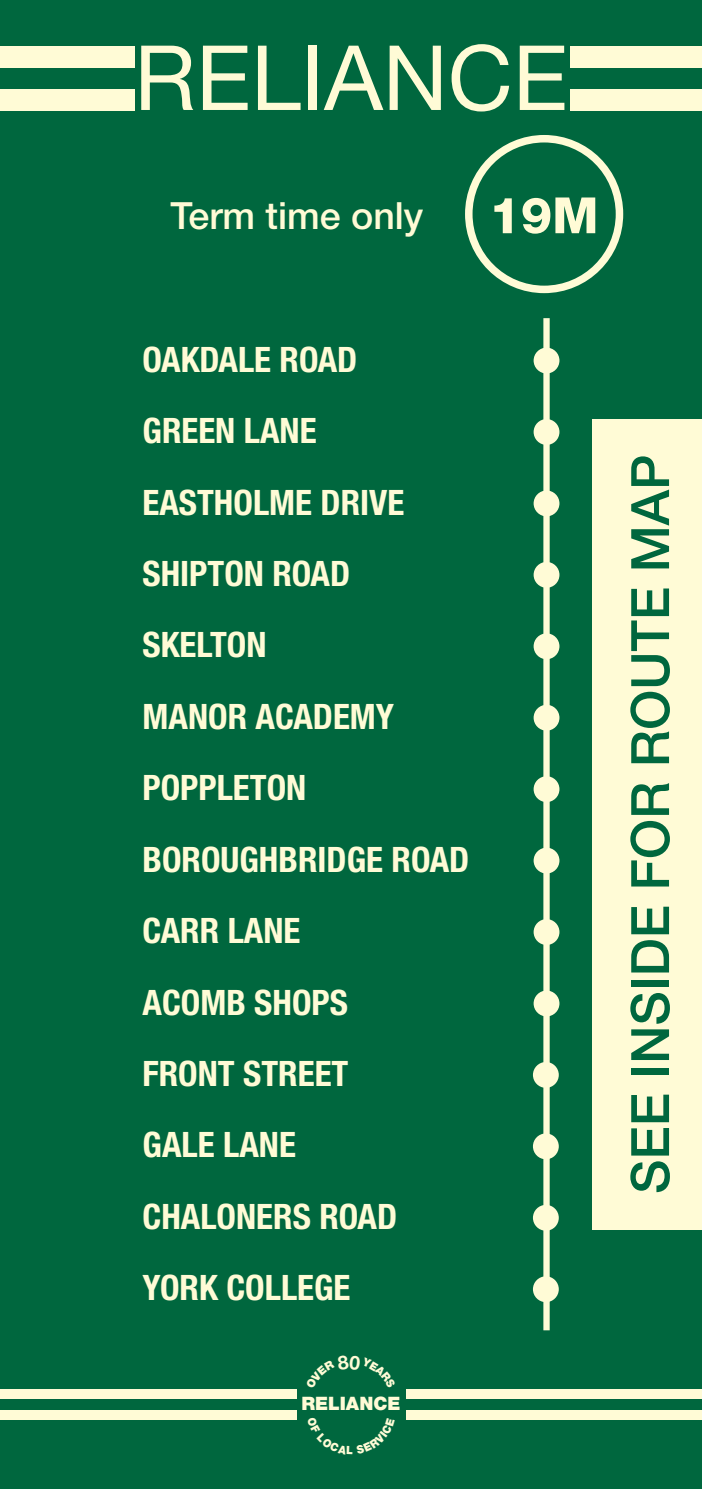
<style>
.page{position:relative;width:702px;height:1489px;background:#fff}
.page>*{position:absolute;margin:0;border:0;box-sizing:border-box;transform-origin:0 0}
.t1{font:90px "Helvetica Neue";color:#fffbd6}
.t2{font:500 53px "Helvetica Neue";color:#00673e}
.t3{font:800 50px "Helvetica Neue";color:#fffbd6}
.t4{font:500 37.5px "Helvetica Neue";color:#fffbd6}
.t5{font:700 condensed 35px/71.5px "Helvetica Neue";color:#fffbd6}
.t6{font:900 18.5px "Helvetica Neue";color:#fffbd6}
</style>
<div class="page">
<div style="left:0;top:0;width:702px;height:1488px;background:#00673e"></div>
<div style="left:0;top:47px;width:702px;height:21px;background:#fffbd6"></div>
<div style="left:0;top:89px;width:702px;height:21px;background:#fffbd6"></div>
<div style="left:135px;top:33px;width:434px;height:83px;background:#00673e"></div>
<div style="left:0;top:1389px;width:702px;height:9px;background:#fffbd6"></div>
<div style="left:0;top:1410px;width:702px;height:9px;background:#fffbd6"></div>
<div style="left:297px;top:1382px;width:108px;height:45px;background:#00673e"></div>
<div style="left:533px;top:1133px;width:25px;height:26px;background:#fffbd6;border-radius:50%"></div>
<div style="left:533px;top:1061px;width:25px;height:26px;background:#fffbd6;border-radius:50%"></div>
<div style="left:533px;top:990px;width:26px;height:26px;background:#fffbd6;border-radius:50%"></div>
<div style="left:533px;top:776px;width:26px;height:26px;background:#fffbd6;border-radius:50%"></div>
<div style="left:533px;top:1204px;width:25px;height:26px;background:#fffbd6;border-radius:50%"></div>
<div style="left:533px;top:1276px;width:25px;height:25px;background:#fffbd6;border-radius:50%"></div>
<div style="left:533px;top:847px;width:26px;height:26px;background:#fffbd6;border-radius:50%"></div>
<div style="left:533px;top:704px;width:26px;height:26px;background:#fffbd6;border-radius:50%"></div>
<div style="left:533px;top:633px;width:26px;height:26px;background:#fffbd6;border-radius:50%"></div>
<div style="left:533px;top:562px;width:26px;height:25px;background:#fffbd6;border-radius:50%"></div>
<div style="left:533px;top:419px;width:26px;height:26px;background:#fffbd6;border-radius:50%"></div>
<div style="left:533px;top:490px;width:26px;height:26px;background:#fffbd6;border-radius:50%"></div>
<div style="left:533px;top:919px;width:26px;height:25px;background:#fffbd6;border-radius:50%"></div>
<div style="left:533px;top:347px;width:26px;height:26px;background:#fffbd6;border-radius:50%"></div>
<div style="left:543px;top:318px;width:6px;height:1012px;background:#fffbd6"></div>
<div style="left:465px;top:135px;width:158px;height:158px;border:8px solid #fffbd6;border-radius:50%"></div>
<div style="left:592px;top:419px;width:110px;height:810px;background:#fffbd6"></div>
<p class="t1" style="left:134px;top:24px;width:435px">RELIANCE</p>
<p class="t4" style="left:170px;top:193px;width:254px">Term time only</p>
<p class="t3" style="left:489px;top:186px;width:111px">19M</p>
<p class="t5" style="left:142px;top:323px;width:216px">OAKDALE ROAD</p>
<p class="t5" style="left:142px;top:394px;width:263px">GREEN LANE<br>EASTHOLME DRIVE</p>
<p class="t5" style="left:142px;top:537px;width:209px">SHIPTON ROAD</p>
<p class="t5" style="left:142px;top:608px;width:126px">SKELTON</p>
<p class="t5" style="left:142px;top:680px;width:253px">MANOR ACADEMY</p>
<p class="t5" style="left:142px;top:751px;width:165px">POPPLETON</p>
<p class="t5" style="left:142px;top:823px;width:328px">BOROUGHBRIDGE ROAD</p>
<p class="t5" style="left:142px;top:894px;width:159px">CARR LANE</p>
<p class="t5" style="left:142px;top:965px;width:207px">ACOMB SHOPS</p>
<p class="t5" style="left:142px;top:1037px;width:207px">FRONT STREET</p>
<p class="t5" style="left:142px;top:1108px;width:155px">GALE LANE</p>
<p class="t5" style="left:142px;top:1180px;width:256px">CHALONERS ROAD<br>YORK COLLEGE</p>
<p class="t6" style="left:301px;top:1391px;width:101px">RELIANCE</p>
<p class="t2" style="left:618px;top:1193px;width:740px;rotate:-90deg">SEE INSIDE FOR ROUTE MAP</p>
</div>
